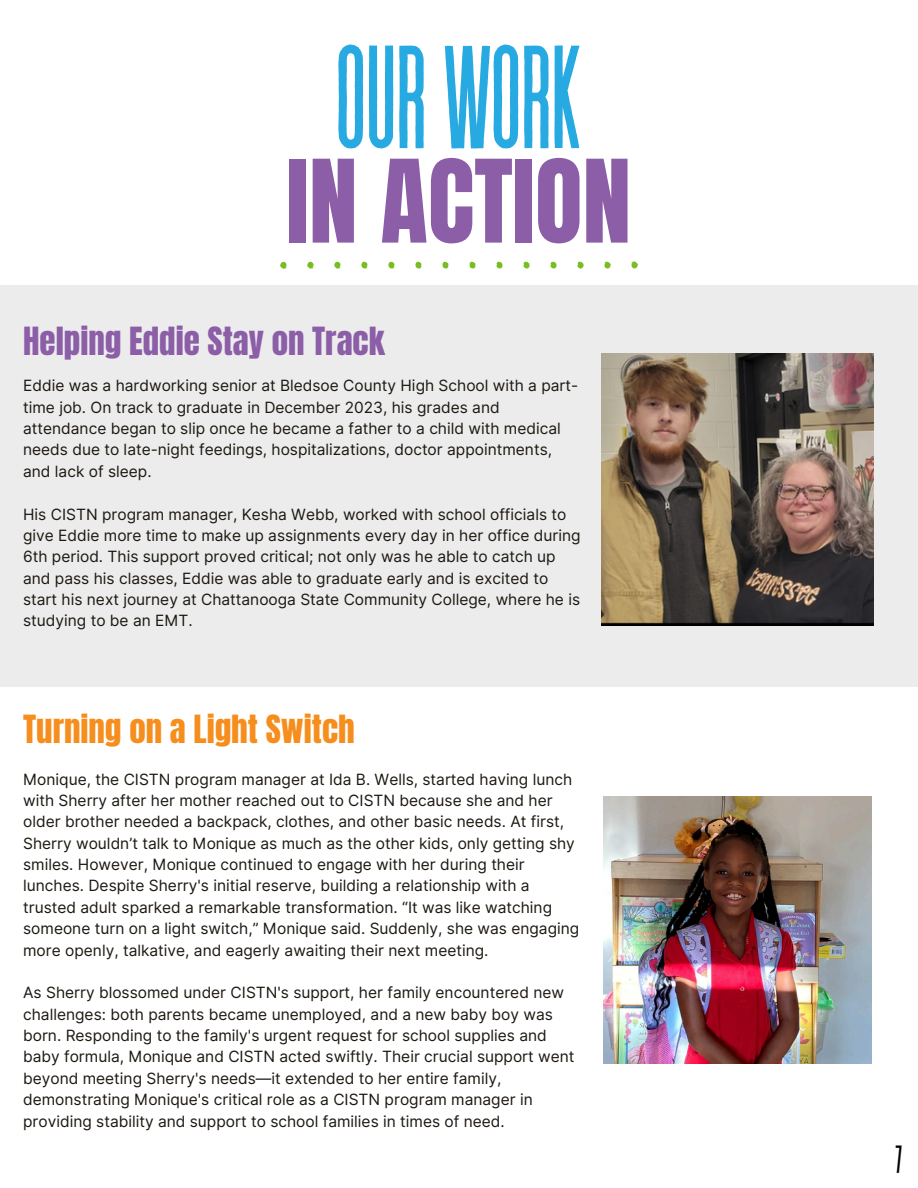
<style>
.page{position:relative;width:918px;height:1188px;background:#fff}
.page>*{position:absolute;margin:0;border:0;box-sizing:border-box;transform-origin:0 0}
.t1{font:146.4px "Revive 80 Tall";letter-spacing:-.03em;color:#27aae1}
.t2{font:97.8px "Anton";color:#8b5ea7}
.t3{font:39.15px "Revive 80 Tall";color:#000}
.t4{font:33px "Anton";color:#8b5ea7}
.t5{font:33px "Anton";color:#f68e1e}
.t6{font:15.45px/21.3px "Inter";color:#1c1710}
</style>
<div class="page">
<svg style="left:280px;top:261px;width:7px;height:8px"></svg>
<svg style="left:307px;top:262px;width:7px;height:7px"></svg>
<svg style="left:334px;top:262px;width:7px;height:7px"></svg>
<svg style="left:361px;top:262px;width:7px;height:7px"></svg>
<svg style="left:388px;top:262px;width:7px;height:7px"></svg>
<svg style="left:415px;top:262px;width:7px;height:7px"></svg>
<svg style="left:442px;top:262px;width:7px;height:7px"></svg>
<svg style="left:469px;top:262px;width:7px;height:7px"></svg>
<svg style="left:496px;top:262px;width:7px;height:7px"></svg>
<svg style="left:523px;top:262px;width:7px;height:7px"></svg>
<svg style="left:550px;top:262px;width:7px;height:7px"></svg>
<svg style="left:577px;top:262px;width:7px;height:7px"></svg>
<svg style="left:604px;top:262px;width:7px;height:7px"></svg>
<svg style="left:631px;top:261px;width:7px;height:8px"></svg>
<img style="left:604px;top:796px;width:268px;height:268px">
<div style="left:0;top:285px;width:918px;height:402px;background:#ececec"></div>
<img style="left:602px;top:353px;width:272px;height:273px">
<p class="t1" style="left:333px;top:22px;width:253px">OURWORK</p>
<h1 class="t2" style="left:287px;top:131px;width:346px">IN ACTION</h1>
<p class="t4" style="left:23px;top:317px;width:363px">Helping Eddie Stay on Track</p>
<h3 class="t6" style="left:23px;top:375px;width:557px">Eddie was a hardworking senior at Bledsoe County High School with a part&shy;time job. On track to graduate in December 2023, his grades and attendance began to slip once he became a father to a child with medical needs due to late-night feedings, hospitalizations, doctor appointments, and lack of sleep.</h3>
<p class="t6" style="left:23px;top:503px;width:559px">His CISTN program manager, Kesha Webb, worked with school officials to give Eddie more time to make up assignments every day in her office during 6th period. This support proved critical; not only was he able to catch up and pass his classes, Eddie was able to graduate early and is excited to start his next journey at Chattanooga State Community College, where he is studying to be an EMT.</p>
<p class="t5" style="left:23px;top:705px;width:333px">Turning on a Light Switch</p>
<p class="t6" style="left:23px;top:768px;width:558px">Monique, the CISTN program manager at Ida B. Wells, started having lunch with Sherry after her mother reached out to CISTN because she and her older brother needed a backpack, clothes, and other basic needs. At first, Sherry wouldn’t talk to Monique as much as the other kids, only getting shy smiles. However, Monique continued to engage with her during their lunches. Despite Sherry's initial reserve, building a relationship with a trusted adult sparked a remarkable transformation. “It was like watching someone turn on a light switch,” Monique said. Suddenly, she was engaging more openly, talkative, and eagerly awaiting their next meeting.</p>
<h3 class="t6" style="left:23px;top:982px;width:553px">As Sherry blossomed under CISTN's support, her family encountered new challenges: both parents became unemployed, and a new baby boy was born. Responding to the family's urgent request for school supplies and baby formula, Monique and CISTN acted swiftly. Their crucial support went beyond meeting Sherry's needs—it extended to her entire family, demonstrating Monique's critical role as a CISTN program manager in providing stability and support to school families in times of need.</h3>
<h2 class="t3" style="left:895px;top:1139px;width:10px">7</h2>
</div>
